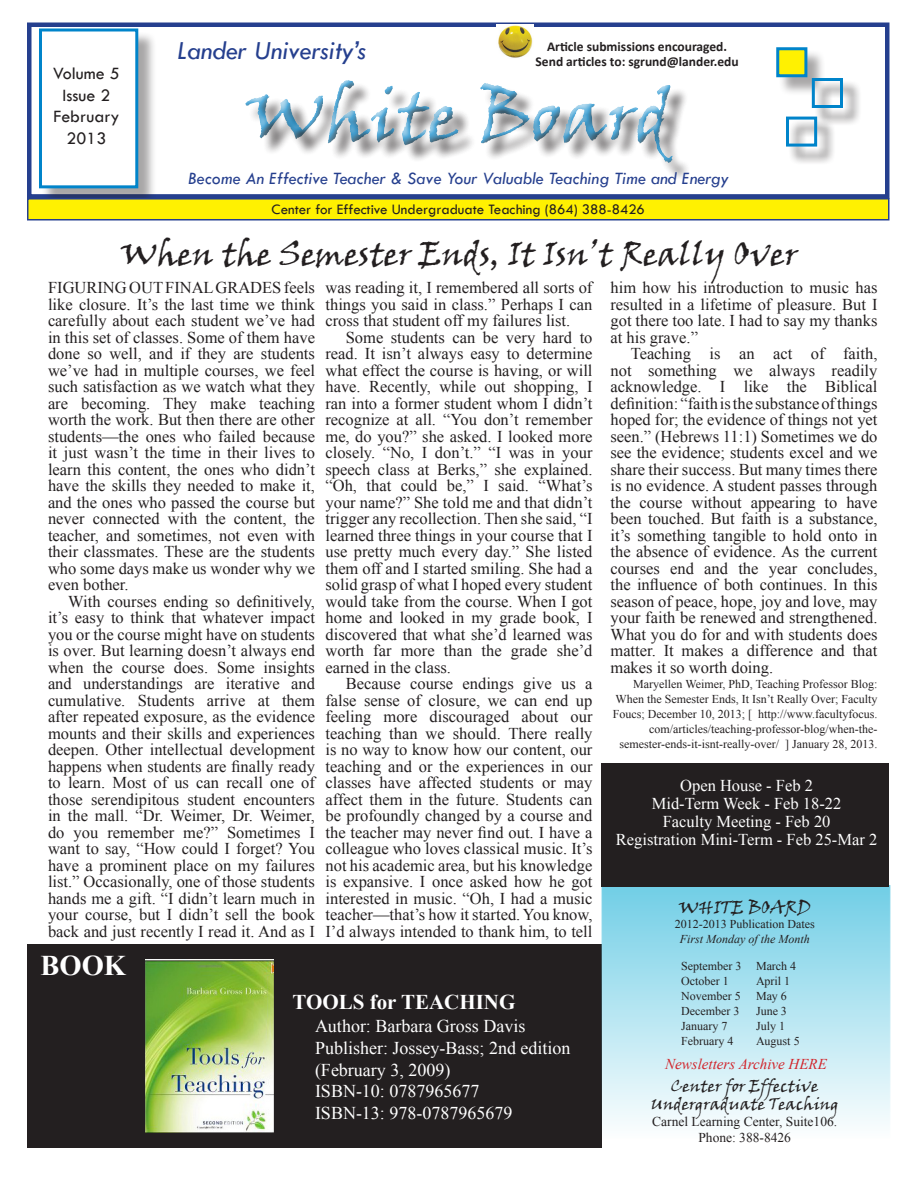
<style>
.page{position:relative;width:918px;height:1188px;background:#fff}
.page>*{position:absolute;margin:0;border:0;box-sizing:border-box;transform-origin:0 0}
.t1{font:33px "Viner Hand ITC";color:#231f20}
.t2{font:700 28.5px "Times New Roman";color:#fff}
.t3{font:italic 27px "Tw Cen";color:#253f8e}
.t4{font:700 21px "Times New Roman";color:#fff}
.t5{font:18px/21.6px "Times New Roman";color:#fff}
.t6{font:italic 18px "Tw Cen";color:#253f8e}
.t7{font:18px/21.6px "Tw Cen";color:#231f20;text-align:center}
.t8{font:18px "Viner Hand ITC";color:#231f20}
.t9{font:16.5px/16.5px "Times New Roman";color:#231f20;text-align:justify}
.t10{font:16.5px "Times New Roman";color:#fff}
.t11{font:16.5px "Viner Hand ITC";color:#231f20}
.t12{font:15px "Tw Cen";color:#231f20}
.t13{font:italic 15px "Times New Roman";color:#d1232a}
.t14{font:700 13.5px "Calibri";color:#231f20}
.t15{font:13.5px "Times New Roman";color:#231f20}
.t16{font:12px/15px "Times New Roman";color:#231f20}
.t17{font:italic 12px "Times New Roman";color:#231f20}
</style>
<div class="page">
<div style="left:27px;top:944px;width:575px;height:204px;background:#231f20"></div>
<div style="left:602px;top:885px;width:288px;height:253px;background:linear-gradient(to bottom,#70cee6,#fcfefe);border:1px solid #70cee6"></div>
<div style="left:27px;top:22px;width:863px;height:177px;background:#fff;border:4px solid #253f8e"></div>
<div style="left:245px;top:79px;width:429px;height:84px;background:#231f20;opacity:.75"></div>
<div style="left:41px;top:31px;width:116px;height:176px;background:#231f20;opacity:.4"></div>
<div style="left:39px;top:28px;width:99px;height:160px;background:#fff;border:3px solid #0084ca"></div>
<div style="left:778px;top:50px;width:48px;height:46px;background:#231f20;opacity:.39"></div>
<div style="left:776px;top:47px;width:31px;height:30px;background:#fff101;border:3px solid #0084ca"></div>
<div style="left:814px;top:80px;width:48px;height:47px;background:#231f20;opacity:.75"></div>
<div style="left:812px;top:78px;width:31px;height:30px;border:3px solid #0084ca"></div>
<div style="left:788px;top:119px;width:48px;height:46px;background:#231f20;opacity:.75"></div>
<div style="left:786px;top:117px;width:31px;height:30px;border:3px solid #0084ca"></div>
<div style="left:27px;top:198px;width:863px;height:22px;background:#fff101;border:2px solid #253f8e"></div>
<img style="left:497px;top:24px;width:36px;height:34px">
<div style="left:602px;top:764px;width:287px;height:123px;background:#231f20"></div>
<img style="left:146px;top:960px;width:127px;height:172px">
<p class="t7" style="left:53px;top:63px;width:68px">Volume 5</p>
<p class="t7" style="left:63px;top:84px;width:49px">Issue 2</p>
<p class="t7" style="left:54px;top:106px;width:67px">February<br>2013</p>
<p class="t3" style="left:177px;top:34px;width:191px">Lander University’s</p>
<p class="t14" style="left:547px;top:38px;width:182px">Article submissions encouraged.</p>
<p class="t14" style="left:536px;top:53px;width:205px">Send articles to: sgrund@lander.edu</p>
<p class="t6" style="left:188px;top:168px;width:542px">Become An Effective Teacher &amp; Save Your Valuable Teaching Time and Energy</p>
<p class="t12" style="left:272px;top:201px;width:375px">Center for Effective Undergraduate Teaching (864) 388-8426</p>
<p class="t1" style="left:120px;top:233px;width:679px">When the Semester Ends, It Isn’t Really Over</p>
<p class="t9" style="left:48px;top:279px;width:145px">Figuring out final</p>
<p class="t9" style="left:215px;top:279px;width:25px">grad</p>
<p class="t9" style="left:48px;top:279px;width:269px;text-indent:214px">es feels like closure. It’s the last time we think carefully about each student we’ve had in this set of classes. Some of them have done so well, and if they are students we’ve had in multiple courses, we feel such satisfaction as we watch what they are becoming. They make teaching worth the work. But then there are other students—the ones who failed because it just wasn’t the time in their lives to learn this content, the ones who didn’t have the skills they needed to make it, and the ones who passed the course but never connected with the content, the teacher, and sometimes, not even with their classmates. These are the students who some days make us wonder why we even bother.</p>
<p class="t9" style="left:48px;top:593px;width:269px;text-indent:20px">With courses ending so definitively, it’s easy to think that whatever impact you or the course might have on students is over. But learning doesn’t always end when the course does. Some insights and understandings are iterative and cumulative. Students arrive at them after repeated exposure, as the evidence mounts and their skills and experiences deepen. Other intellectual development happens when students are finally ready to learn. Most of us can recall one of those serendipitous student encounters in the mall. “Dr. Weimer, Dr. Weimer, do you remember me?” Sometimes I want to say, “How could I forget? You have a prominent place on my failures list.” Occasionally, one of those students hands me a gift. “I didn’t learn much in your course, but I didn’t sell the book back and just recently I read it. And as I</p>
<p class="t9" style="left:326px;top:279px;width:269px">was reading it, I remembered all sorts of things you said in class.” Perhaps I can cross that student off my failures list.</p>
<p class="t9" style="left:326px;top:329px;width:269px;text-indent:20px">Some students can be very hard to read. It isn’t always easy to determine what effect the course is having, or will have. Recently, while out shopping, I ran into a former student whom I didn’t recognize at all. “You don’t remember me, do you?” she asked. I looked more closely. “No, I don’t.” “I was in your speech class at Berks,” she explained. “Oh, that could be,” I said. “What’s your name?” She told me and that didn’t trigger any recollection. Then she said, “I learned three things in your course that I use pretty much every day.” She listed them off and I started smiling. She had a solid grasp of what I hoped every student would take from the course. When I got home and looked in my grade book, I discovered that what she’d learned was worth far more than the grade she’d earned in the class.</p>
<p class="t9" style="left:326px;top:675px;width:269px;text-indent:20px">Because course endings give us a false sense of closure, we can end up feeling more discouraged about our teaching than we should. There really is no way to know how our content, our teaching and or the experiences in our classes have affected students or may affect them in the future. Students can be profoundly changed by a course and the teacher may never find out. I have a colleague who loves classical music. It’s not his academic area, but his knowledge is expansive. I once asked how he got interested in music. “Oh, I had a music teacher—that’s how it started. You know, I’d always intended to thank him, to tell</p>
<p class="t9" style="left:610px;top:279px;width:269px">him how his introduction to music has resulted in a lifetime of pleasure. But I got there too late. I had to say my thanks at his grave.”</p>
<p class="t9" style="left:610px;top:345px;width:269px;text-indent:20px">Teaching is an act of faith, not something we always readily acknowledge. I like the Biblical definition: “faith is the substance of things hoped for; the evidence of things not yet seen.” (Hebrews 11:1) Sometimes we do see the evidence; students excel and we share their success. But many times there is no evidence. A student passes through the course without appearing to have been touched. But faith is a substance, it’s something tangible to hold onto in the absence of evidence. As the current courses end and the year concludes, the influence of both continues. In this season of peace, hope, joy and love, may your faith be renewed and strengthened.<br>What you do for and with students does matter. It makes a difference and that makes it so worth doing.</p>
<p class="t16" style="left:613px;top:676px;width:266px;text-align:right">Maryellen Weimer, PhD, Teaching Professor Blog:<br>When the Semester Ends, It Isn’t Really Over; Faculty Foucs; December 10, 2013; [ http://www.facultyfocus. com/articles/teaching-professor-blog/when-the&shy;semester-ends-it-isnt-really-over/ ] January 28, 2013.</p>
<p class="t10" style="left:680px;top:775px;width:134px">Open House - Feb 2</p>
<p class="t10" style="left:652px;top:793px;width:191px">Mid-Term Week - Feb 18-22</p>
<p class="t10" style="left:663px;top:811px;width:169px">Faculty Meeting - Feb 20</p>
<p class="t10" style="left:616px;top:829px;width:263px">Registration Mini-Term - Feb 25-Mar 2</p>
<p class="t8" style="left:679px;top:897px;width:134px">WHITE BOARD</p>
<p class="t16" style="left:675px;top:917px;width:141px">2012-2013 Publication Dates</p>
<p class="t17" style="left:680px;top:931px;width:131px">First Monday of the Month</p>
<p class="t16" style="left:681px;top:958px;width:62px">September 3</p>
<p class="t16" style="left:681px;top:973px;width:49px">October 1</p>
<p class="t16" style="left:681px;top:988px;width:61px">November 5<br>December 3</p>
<p class="t16" style="left:681px;top:1018px;width:48px">January 7</p>
<p class="t16" style="left:681px;top:1033px;width:54px">February 4</p>
<p class="t13" style="left:665px;top:1054px;width:163px">Newsletters Archive HERE</p>
<p class="t2" style="left:40px;top:946px;width:87px">BOOK</p>
<p class="t16" style="left:756px;top:958px;width:42px">March 4</p>
<p class="t16" style="left:756px;top:973px;width:36px">April 1</p>
<p class="t16" style="left:756px;top:988px;width:32px">May 6</p>
<p class="t16" style="left:756px;top:1003px;width:32px">June 3</p>
<p class="t16" style="left:756px;top:1018px;width:31px">July 1</p>
<p class="t16" style="left:756px;top:1033px;width:45px">August 5</p>
<p class="t4" style="left:292px;top:987px;width:224px">TOOLS for TEACHING</p>
<p class="t5" style="left:315px;top:1015px;width:212px">Author: Barbara Gross Davis</p>
<p class="t5" style="left:315px;top:1037px;width:257px">Publisher: Jossey-Bass; 2nd edition (February 3, 2009)</p>
<p class="t5" style="left:315px;top:1080px;width:166px">ISBN-10: 0787965677</p>
<p class="t5" style="left:315px;top:1102px;width:199px">ISBN-13: 978-0787965679</p>
<p class="t11" style="left:671px;top:1076px;width:149px">Center for Effective</p>
<p class="t11" style="left:651px;top:1094px;width:190px">Undergraduate Teaching</p>
<p class="t15" style="left:652px;top:1112px;width:187px">Carnel Learning Center, Suite106.</p>
<p class="t15" style="left:698px;top:1129px;width:94px">Phone: 388-8426</p>
</div>
